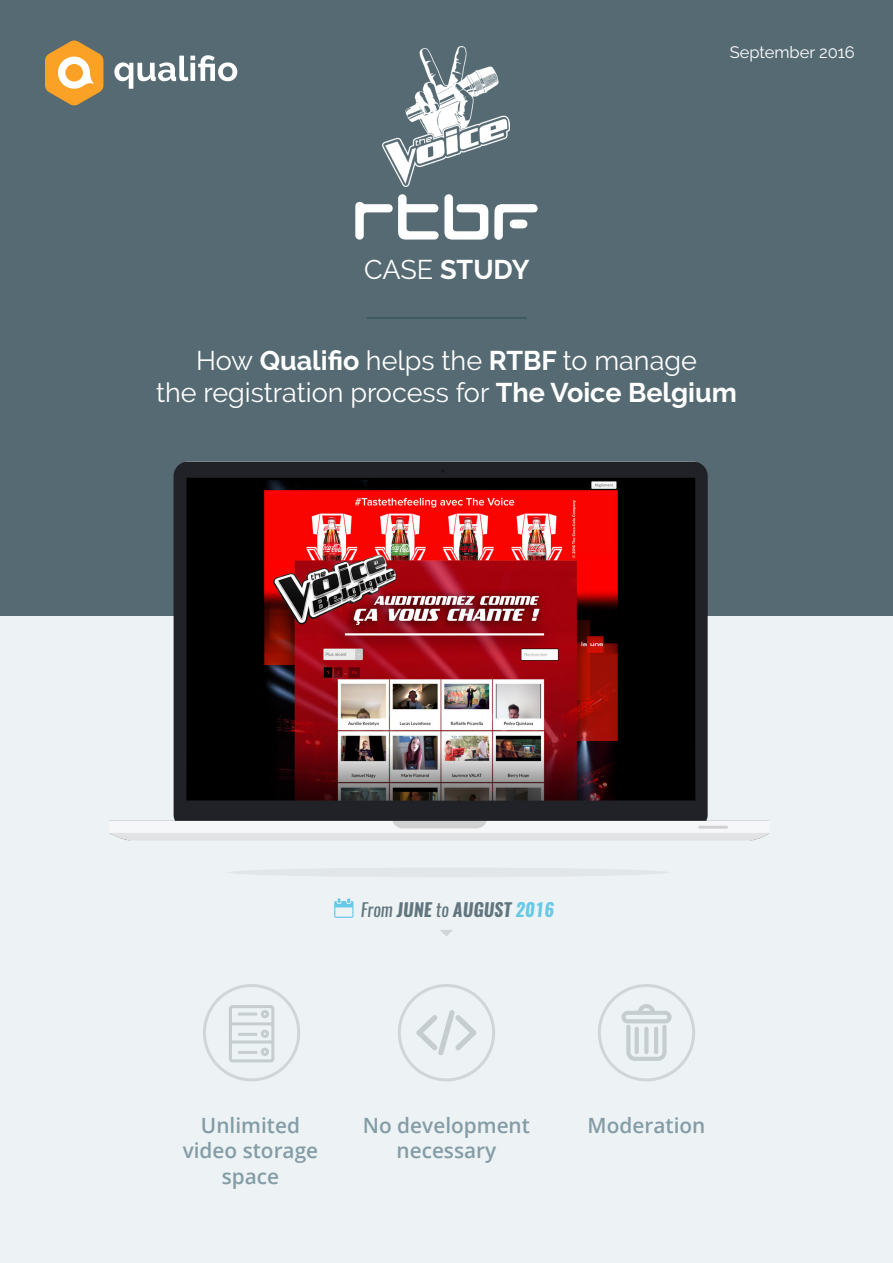
<style>
.page{position:relative;width:893px;height:1263px;background:#edf3f5}
.page>*{position:absolute;margin:0;border:0;box-sizing:border-box;transform-origin:0 0}
.t1{font:27px "Raleway";color:#fff}
.t2{font:700 27px "Raleway";color:#fff}
.t3{font:600 21px/25.2px "Open Sans";color:#849ca6;text-align:center}
.t4{font:italic 700 18.15px "Oswald";color:#61757e}
.t5{font:16.5px "Raleway";color:#fff}
.s1{font-weight:400}
.s2{font-weight:700}
.s3{color:#65c9e7}
</style>
<div class="page">
<div style="left:203px;top:984px;width:97px;height:97px;border:3px solid #d1d5d8;border-radius:50%"></div>
<div style="left:398px;top:984px;width:97px;height:97px;border:3px solid #d1d5d8;border-radius:50%"></div>
<div style="left:598px;top:984px;width:97px;height:97px;border:3px solid #d1d5d8;border-radius:50%"></div>
<div style="left:0;top:0;width:893px;height:615px;background:#556a72"></div>
<svg style="left:355px;top:194px;width:133px;height:46px"></svg>
<svg style="left:494px;top:204px;width:44px;height:36px"></svg>
<div style="left:227px;top:867px;width:442px;height:10px;background:#e2e6e9;border-radius:50%"></div>
<hr style="left:367px;top:317px;width:159px;height:2px;background:#39545c">
<svg style="left:114px;top:55px;width:123px;height:34px"></svg>
<svg style="left:45px;top:40px;width:58px;height:66px"></svg>
<div style="left:65px;top:64px;width:18px;height:18px;background:#faa126;border-radius:50%"></div>
<svg style="left:334px;top:898px;width:19px;height:20px"></svg>
<svg style="left:440px;top:930px;width:13px;height:6px"></svg>
<img style="left:382px;top:46px;width:127px;height:140px">
<img style="left:106px;top:461px;width:667px;height:380px">
<svg style="left:416px;top:1010px;width:61px;height:45px"></svg>
<svg style="left:621px;top:1004px;width:51px;height:57px"></svg>
<div style="left:635px;top:1027px;width:4px;height:27px;border:1px solid #c5cdcf"></div>
<div style="left:654px;top:1027px;width:4px;height:27px;border:1px solid #c5cdcf"></div>
<div style="left:644px;top:1027px;width:4px;height:27px;border:1px solid #c5cdcf"></div>
<svg style="left:229px;top:1005px;width:46px;height:58px"></svg>
<p class="t2" style="left:364px;top:254px;width:167px"><span class="s1">CASE</span> STUDY</p>
<p class="t5" style="left:730px;top:42px;width:127px">September 2016</p>
<p class="t1" style="left:196px;top:345px;width:502px">How <span class="s2">Qualifio</span> helps the <span class="s2">RTBF</span> to manage</p>
<p class="t1" style="left:156px;top:377px;width:582px">the registration process for <span class="s2">The Voice Belgium</span></p>
<p class="t4" style="left:361px;top:897px;width:195px"><span class="s1">From</span> JUNE <span class="s1">to</span> AUGUST <span class="s3">2016</span></p>
<p class="t3" style="left:201px;top:1112px;width:100px">Unlimited</p>
<p class="t3" style="left:183px;top:1138px;width:137px">video storage space</p>
<p class="t3" style="left:363px;top:1112px;width:169px">No development necessary</p>
<p class="t3" style="left:588px;top:1112px;width:119px">Moderation</p>
</div>
